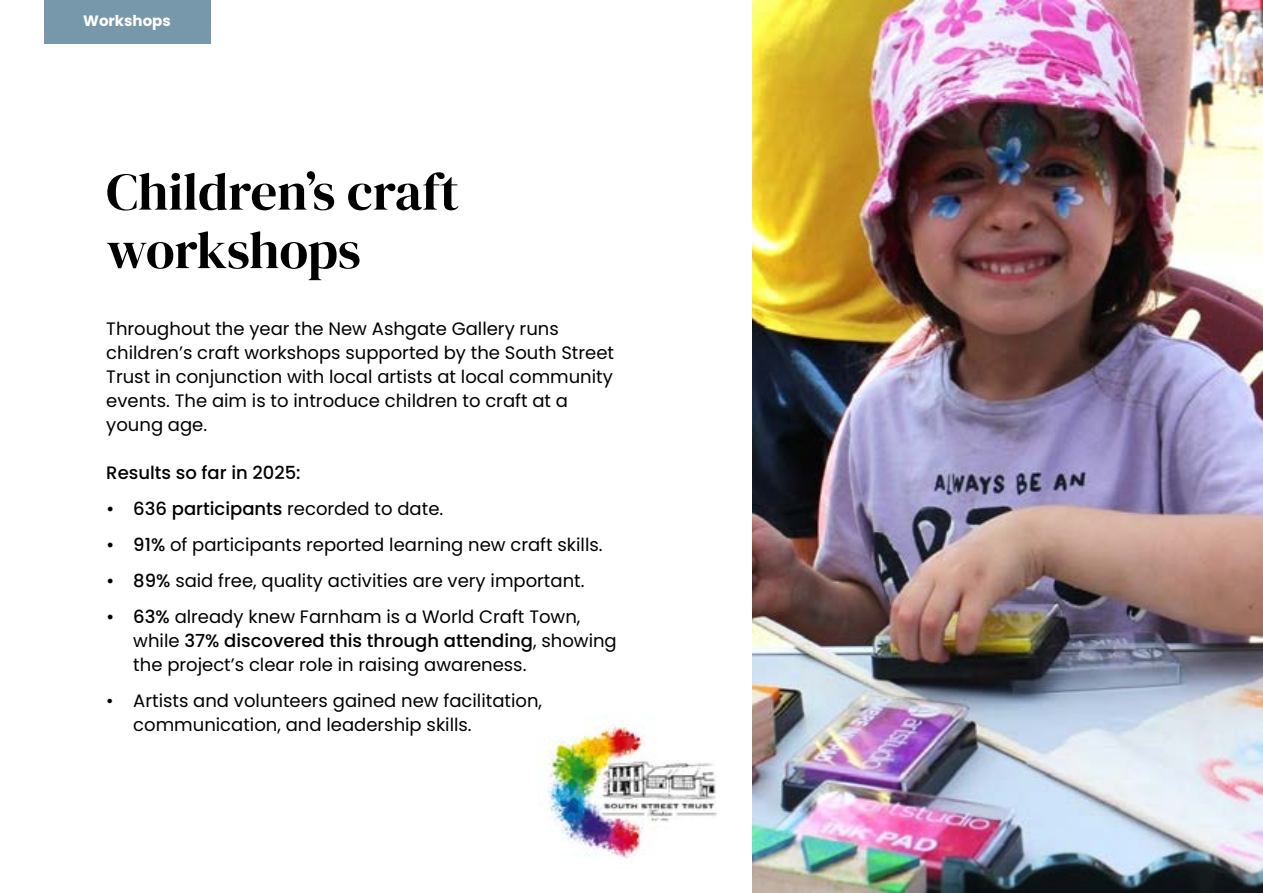
<style>
.page{position:relative;width:1263px;height:893px;background:#fff}
.page>*{position:absolute;margin:0;border:0;box-sizing:border-box;transform-origin:0 0}
.t1{font:52.5px/58.5px "DM Serif Display";color:#000}
.t2{font:18px/24px "Poppins";color:#000}
.t3{font:500 18px "Poppins";color:#000}
.t4{font:700 15px "Poppins";color:#fff}
.s1{font-weight:400}
.s2{font-weight:500}
</style>
<div class="page">
<img style="left:753px;top:0;width:510px;height:893px">
<img style="left:547px;top:724px;width:170px;height:135px">
<div style="left:44px;top:0;width:166px;height:44px;background:#7797aa"></div>
<p class="t4" style="left:83px;top:12px;width:89px">Workshops</p>
<h1 class="t1" style="left:106px;top:163px;width:354px">Children’s craft workshops</h1>
<p class="t2" style="left:106px;top:316px;width:509px">Throughout the year the New Ashgate Gallery runs children’s craft workshops supported by the South Street Trust in conjunction with local artists at local community events. The aim is to introduce children to craft at a young age.</p>
<p class="t3" style="left:106px;top:462px;width:196px">Results so far in 2025:</p>
<p class="t3" style="left:106px;top:498px;width:338px">• 636 participants <span class="s1">recorded to date.</span></p>
<p class="t2" style="left:106px;top:532px;width:498px"><span class="s2">• 91%</span> of participants reported learning new craft skills.</p>
<p class="t2" style="left:106px;top:568px;width:480px"><span class="s2">• 89%</span> said free, quality activities are very important.</p>
<p class="t2" style="left:133px;top:604px;width:485px;text-indent:-27px"><span class="s2">• 63%</span> already knew Farnham is a World Craft Town, while <span class="s2">37% discovered this through attending</span>, showing the project’s clear role in raising awareness.</p>
<p class="t2" style="left:133px;top:688px;width:410px;text-indent:-27px">• Artists and volunteers gained new facilitation, communication, and leadership skills.</p>
</div>
